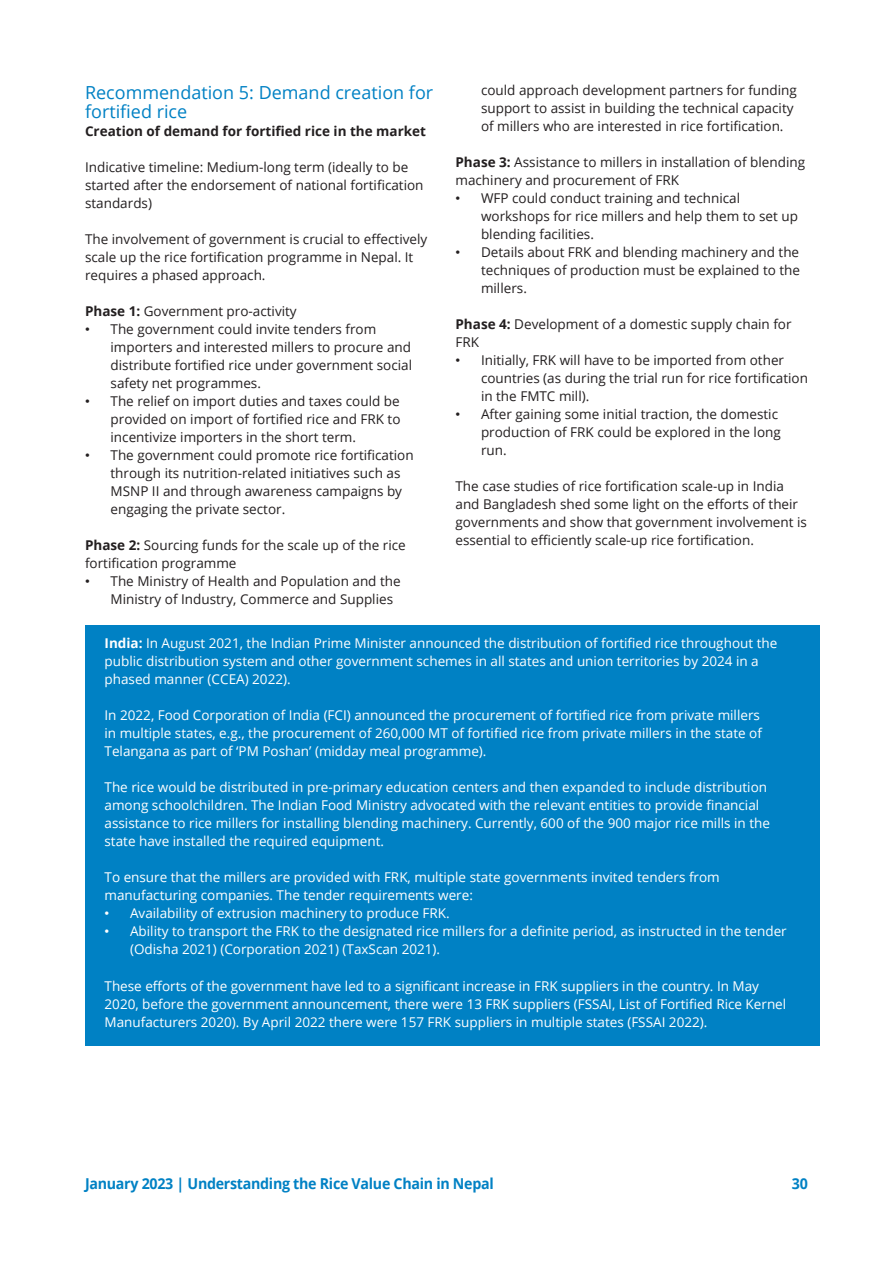
<style>
.page{position:relative;width:893px;height:1263px;background:#fff}
.page>*{position:absolute;margin:0;border:0;box-sizing:border-box;transform-origin:0 0}
.Sub_Title{font:18px/19.5px "Open Sans";color:#0081c4}
.t1{font:700 15px "Open Sans";letter-spacing:-.02em;color:#0081c4;scale:.95 1}
.Body_Copy{font:13.5px/18px "Open Sans";color:#fff}
.Bullet_Points{font:13.5px/18px "Open Sans";color:#231f20}
.Body_Copy-2{font:13.5px/18px "Open Sans";color:#231f20}
.Bullet_Points-2{font:13.5px/18px "Open Sans";color:#fff}
.Body_Copy-3{font:700 13.5px "Open Sans";color:#231f20}
.s1{font-weight:700}
.s2{font-family:"Arial"}
</style>
<div class="page">
<div style="left:85px;top:625px;width:735px;height:421px;background:#0081c4"></div>
<p class="Sub_Title" style="left:85px;top:82px;width:350px">Recommendation 5: Demand creation for fortified rice</p>
<p class="Body_Copy-3" style="left:85px;top:122px;width:342px">Creation of demand for fortified rice in the market</p>
<p class="Body_Copy-2" style="left:85px;top:158px;width:340px">Indicative timeline: Medium-long term (ideally to be started after the endorsement of national fortification standards)</p>
<p class="Body_Copy-2" style="left:85px;top:230px;width:344px">The involvement of government is crucial to effectively scale up the rice fortification programme in Nepal. It requires a phased approach.</p>
<p class="Body_Copy-2" style="left:85px;top:302px;width:213px"><span class="s1">Phase 1:</span> Government pro-activity</p>
<p class="Bullet_Points" style="left:111px;top:320px;width:303px;text-indent:-26px"><span class="s2">•</span> The government could invite tenders from importers and interested millers to procure and distribute fortified rice under government social safety net programmes.</p>
<p class="Bullet_Points" style="left:111px;top:392px;width:291px;text-align:justify;text-indent:-26px"><span class="s2">•</span> The relief on import duties and taxes could be provided on import of fortified rice and FRK to incentivize importers in the short term.</p>
<p class="Bullet_Points" style="left:111px;top:446px;width:305px;text-indent:-26px"><span class="s2">•</span> The government could promote rice fortification through its nutrition-related initiatives such as MSNP II and through awareness campaigns by engaging the private sector.</p>
<p class="Body_Copy-2" style="left:85px;top:536px;width:322px"><span class="s1">Phase 2:</span> Sourcing funds for the scale up of the rice fortification programme</p>
<p class="Bullet_Points" style="left:111px;top:572px;width:292px;text-indent:-26px"><span class="s2">•</span> The Ministry of Health and Population and the<br>Ministry of Industry, Commerce and Supplies</p>
<p class="Bullet_Points" style="left:481px;top:81px;width:317px">could approach development partners for funding support to assist in building the technical capacity of millers who are interested in rice fortification.</p>
<p class="Body_Copy-2" style="left:455px;top:153px;width:351px"><span class="s1">Phase 3:</span> Assistance to millers in installation of blending machinery and procurement of FRK</p>
<p class="Bullet_Points" style="left:481px;top:189px;width:318px;text-indent:-26px"><span class="s2">•</span> WFP could conduct training and technical workshops for rice millers and help them to set up blending facilities.</p>
<p class="Bullet_Points" style="left:481px;top:243px;width:321px;text-align:justify;text-indent:-26px"><span class="s2">•</span> Details about FRK and blending machinery and the techniques of production must be explained to the millers.</p>
<p class="Body_Copy-2" style="left:455px;top:315px;width:338px"><span class="s1">Phase 4:</span> Development of a domestic supply chain for<br>FRK</p>
<p class="Bullet_Points" style="left:481px;top:351px;width:328px;text-indent:-26px"><span class="s2">•</span> Initially, FRK will have to be imported from other countries (as during the trial run for rice fortification in the FMTC mill).</p>
<p class="Bullet_Points" style="left:481px;top:405px;width:301px;text-indent:-26px"><span class="s2">•</span> After gaining some initial traction, the domestic production of FRK could be explored in the long run.</p>
<p class="Body_Copy-2" style="left:455px;top:477px;width:353px">The case studies of rice fortification scale-up in India and Bangladesh shed some light on the efforts of their governments and show that government involvement is essential to efficiently scale-up rice fortification.</p>
<p class="Body_Copy" style="left:105px;top:634px;width:674px"><span class="s1">India:</span> In August 2021, the Indian Prime Minister announced the distribution of fortified rice throughout the public distribution system and other government schemes in all states and union territories by 2024 in a phased manner (CCEA) 2022).</p>
<p class="Body_Copy" style="left:105px;top:706px;width:659px">In 2022, Food Corporation of India (FCI) announced the procurement of fortified rice from private millers in multiple states, e.g., the procurement of 260,000 MT of fortified rice from private millers in the state of<br>Telangana as part of ‘PM Poshan’ (midday meal programme).</p>
<p class="Body_Copy" style="left:105px;top:778px;width:667px">The rice would be distributed in pre-primary education centers and then expanded to include distribution among schoolchildren. The Indian Food Ministry advocated with the relevant entities to provide financial assistance to rice millers for installing blending machinery. Currently, 600 of the 900 major rice mills in the state have installed the required equipment.</p>
<p class="Body_Copy" style="left:105px;top:868px;width:617px">To ensure that the millers are provided with FRK, multiple state governments invited tenders from manufacturing companies. The tender requirements were:</p>
<p class="Bullet_Points-2" style="left:105px;top:904px;width:347px"><span class="s2">•</span> Availability of extrusion machinery to produce FRK.</p>
<p class="Bullet_Points-2" style="left:130px;top:922px;width:658px;text-indent:-26px"><span class="s2">•</span> Ability to transport the FRK to the designated rice millers for a definite period, as instructed in the tender (Odisha 2021) (Corporation 2021) (TaxScan 2021).</p>
<p class="Body_Copy" style="left:105px;top:976px;width:683px">These efforts of the government have led to a significant increase in FRK suppliers in the country. In May<br>2020, before the government announcement, there were 13 FRK suppliers (FSSAI, List of Fortified Rice Kernel<br>Manufacturers 2020). By April 2022 there were 157 FRK suppliers in multiple states (FSSAI 2022).</p>
<p class="t1" style="left:85px;top:1173px;width:432px">January 2023 | Understanding the Rice Value Chain in Nepal</p>
<p class="t1" style="left:792px;top:1173px;width:18px">30</p>
</div>
